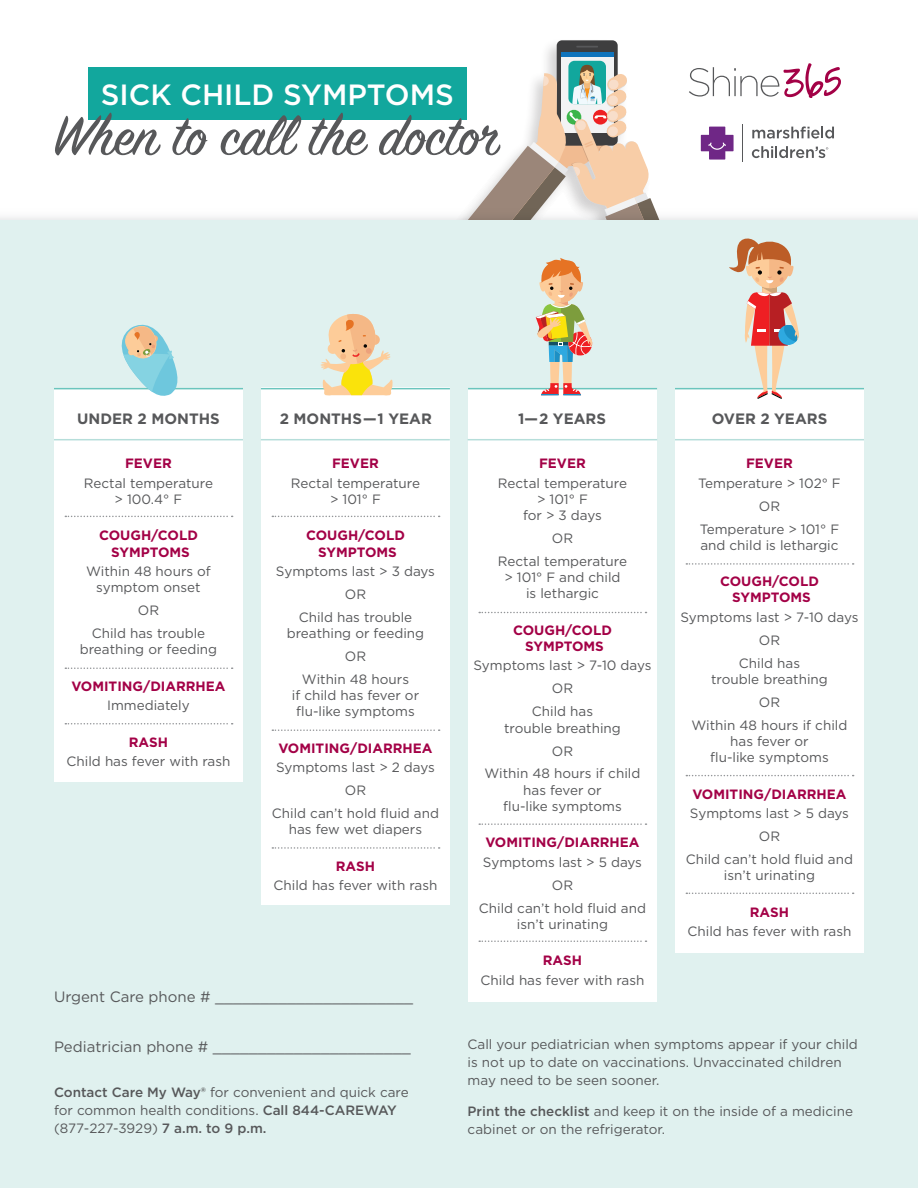
<style>
.page{position:relative;width:918px;height:1188px;background:#fff}
.page>*{position:absolute;margin:0;border:0;box-sizing:border-box;transform-origin:0 0}
.t1{font:62.85px "Sign Painter House Script";color:#57585a}
.t2{font:500 29.25px "Gotham";color:#fff}
.t3{font:15px "Gotham";color:#57585a}
.t4{font:700 15px "Gotham";color:#57585a}
.t5{font:13.5px/16.2px "Gotham";color:#57585a;text-align:center}
.t6{font:700 13.5px/16.2px "Gotham";color:#a30146;text-align:center}
.s1{font-weight:500}
</style>
<div class="page">
<div style="left:557px;top:40px;width:61px;height:106px;background:#3e3e3f;border-radius:5px"></div>
<div style="left:561px;top:57px;width:53px;height:76px;background:linear-gradient(to right,#f2f3f4,#f2f3f4)"></div>
<div style="left:561px;top:52px;width:53px;height:5px;background:#1074bc"></div>
<hr style="left:576px;top:46px;width:22px;height:2px;background:#57585a">
<svg style="left:466px;top:61px;width:182px;height:109px"></svg>
<img style="left:582px;top:96px;width:24px;height:23px">
<svg style="left:0;top:170px;width:918px;height:50px"></svg>
<div style="left:0;top:220px;width:918px;height:968px;background:#e0f1ef"></div>
<div style="left:88px;top:67px;width:378px;height:53px;background:#12a79d"></div>
<div style="left:54px;top:388px;width:189px;height:393px;background:#fff"></div>
<div style="left:675px;top:388px;width:189px;height:564px;background:#fff"></div>
<div style="left:468px;top:388px;width:189px;height:614px;background:#fff"></div>
<div style="left:261px;top:388px;width:189px;height:517px;background:#fff"></div>
<hr style="left:54px;top:439px;width:189px;height:1px;background:#b6deda">
<hr style="left:261px;top:439px;width:189px;height:1px;background:#b6deda">
<hr style="left:468px;top:439px;width:189px;height:1px;background:#b6deda">
<hr style="left:675px;top:439px;width:189px;height:1px;background:#b6deda">
<svg style="left:65px;top:516px;width:168px;height:1px"></svg>
<svg style="left:65px;top:668px;width:168px;height:1px"></svg>
<svg style="left:65px;top:723px;width:168px;height:2px"></svg>
<svg style="left:272px;top:516px;width:168px;height:1px"></svg>
<svg style="left:272px;top:729px;width:168px;height:2px"></svg>
<svg style="left:272px;top:847px;width:168px;height:2px"></svg>
<svg style="left:479px;top:612px;width:168px;height:1px"></svg>
<svg style="left:479px;top:823px;width:168px;height:2px"></svg>
<svg style="left:479px;top:941px;width:168px;height:1px"></svg>
<svg style="left:686px;top:563px;width:168px;height:2px"></svg>
<svg style="left:686px;top:775px;width:168px;height:1px"></svg>
<svg style="left:686px;top:893px;width:168px;height:1px"></svg>
<hr style="left:54px;top:388px;width:189px;height:1px;background:#6bc5bd">
<svg style="left:115px;top:324px;width:66px;height:72px"></svg>
<hr style="left:261px;top:388px;width:189px;height:1px;background:#6bc5bd">
<svg style="left:320px;top:314px;width:73px;height:82px"></svg>
<hr style="left:468px;top:388px;width:189px;height:1px;background:#6bc5bd">
<img style="left:536px;top:258px;width:58px;height:137px">
<hr style="left:675px;top:388px;width:189px;height:1px;background:#6bc5bd">
<svg style="left:726px;top:238px;width:74px;height:161px"></svg>
<svg style="left:689px;top:63px;width:152px;height:35px"></svg>
<svg style="left:752px;top:127px;width:82px;height:12px"></svg>
<hr style="left:742px;top:124px;width:1px;height:37px;background:#57585a">
<svg style="left:701px;top:127px;width:33px;height:33px"></svg>
<svg style="left:752px;top:146px;width:76px;height:12px"></svg>
<p class="t2" style="left:101px;top:76px;width:354px">SICK CHILD SYMPTOMS</p>
<p class="t1" style="left:52px;top:97px;width:450px">When to call the doctor</p>
<p class="t4" style="left:77px;top:409px;width:144px">UNDER 2 MONTHS</p>
<p class="t4" style="left:280px;top:409px;width:154px">2 MONTHS—1 YEAR</p>
<p class="t4" style="left:518px;top:409px;width:89px">1—2 YEARS</p>
<p class="t4" style="left:712px;top:409px;width:117px">OVER 2 YEARS</p>
<p class="t6" style="left:125px;top:455px;width:48px">FEVER</p>
<p class="t5" style="left:84px;top:475px;width:131px">Rectal temperature &gt; 100.4° F</p>
<p class="t6" style="left:99px;top:527px;width:100px">COUGH/COLD<br>SYMPTOMS</p>
<p class="t5" style="left:86px;top:563px;width:126px">Within 48 hours of symptom onset</p>
<p class="t5" style="left:138px;top:602px;width:23px">OR</p>
<p class="t5" style="left:80px;top:625px;width:139px">Child has trouble breathing or feeding</p>
<p class="t6" style="left:71px;top:678px;width:156px">VOMITING/DIARRHEA</p>
<p class="t5" style="left:107px;top:697px;width:84px">Immediately</p>
<p class="t6" style="left:129px;top:734px;width:41px">RASH</p>
<p class="t5" style="left:67px;top:753px;width:165px">Child has fever with rash</p>
<p class="t6" style="left:332px;top:455px;width:48px">FEVER</p>
<p class="t5" style="left:291px;top:475px;width:131px">Rectal temperature &gt; 101° F</p>
<p class="t6" style="left:306px;top:527px;width:100px">COUGH/COLD<br>SYMPTOMS</p>
<p class="t5" style="left:276px;top:563px;width:161px">Symptoms last &gt; 3 days</p>
<p class="t5" style="left:345px;top:586px;width:23px">OR</p>
<p class="t5" style="left:287px;top:609px;width:139px">Child has trouble breathing or feeding</p>
<p class="t5" style="left:345px;top:648px;width:23px">OR</p>
<p class="t5" style="left:292px;top:671px;width:129px">Within 48 hours<br>if child has fever or flu-like symptoms</p>
<p class="t6" style="left:278px;top:740px;width:156px">VOMITING/DIARRHEA</p>
<p class="t5" style="left:276px;top:759px;width:160px">Symptoms last &gt; 2 days</p>
<p class="t5" style="left:345px;top:782px;width:23px">OR</p>
<p class="t5" style="left:272px;top:805px;width:169px">Child can’t hold fluid and has few wet diapers</p>
<p class="t6" style="left:336px;top:858px;width:41px">RASH</p>
<p class="t5" style="left:274px;top:877px;width:165px">Child has fever with rash</p>
<p class="t6" style="left:539px;top:455px;width:48px">FEVER</p>
<p class="t5" style="left:498px;top:475px;width:131px">Rectal temperature &gt; 101° F<br>for &gt; 3 days</p>
<p class="t5" style="left:552px;top:530px;width:23px">OR</p>
<p class="t5" style="left:498px;top:553px;width:131px">Rectal temperature &gt; 101° F and child is lethargic</p>
<p class="t6" style="left:513px;top:622px;width:100px">COUGH/COLD<br>SYMPTOMS</p>
<p class="t5" style="left:474px;top:657px;width:179px">Symptoms last &gt; 7-10 days</p>
<p class="t5" style="left:552px;top:680px;width:23px">OR</p>
<p class="t5" style="left:504px;top:703px;width:118px">Child has<br>trouble breathing</p>
<p class="t5" style="left:552px;top:742px;width:23px">OR</p>
<p class="t5" style="left:485px;top:765px;width:157px">Within 48 hours if child has fever or<br>flu-like symptoms</p>
<p class="t6" style="left:485px;top:834px;width:156px">VOMITING/DIARRHEA</p>
<p class="t5" style="left:483px;top:854px;width:161px">Symptoms last &gt; 5 days</p>
<p class="t5" style="left:552px;top:877px;width:23px">OR</p>
<p class="t5" style="left:479px;top:899px;width:169px">Child can’t hold fluid and isn’t urinating</p>
<p class="t6" style="left:543px;top:952px;width:41px">RASH</p>
<p class="t5" style="left:481px;top:972px;width:165px">Child has fever with rash</p>
<p class="t6" style="left:746px;top:455px;width:48px">FEVER</p>
<p class="t5" style="left:698px;top:475px;width:144px">Temperature &gt; 102° F</p>
<p class="t5" style="left:759px;top:497px;width:23px">OR</p>
<p class="t5" style="left:700px;top:520px;width:141px;text-align:left">Temperature &gt; 101° F and child is lethargic</p>
<p class="t6" style="left:720px;top:573px;width:100px">COUGH/COLD<br>SYMPTOMS</p>
<p class="t5" style="left:681px;top:609px;width:179px">Symptoms last &gt; 7-10 days</p>
<p class="t5" style="left:759px;top:632px;width:23px">OR</p>
<p class="t5" style="left:711px;top:655px;width:118px">Child has<br>trouble breathing</p>
<p class="t5" style="left:759px;top:694px;width:23px">OR</p>
<p class="t5" style="left:692px;top:717px;width:157px">Within 48 hours if child has fever or<br>flu-like symptoms</p>
<p class="t6" style="left:692px;top:786px;width:156px">VOMITING/DIARRHEA</p>
<p class="t5" style="left:690px;top:805px;width:161px">Symptoms last &gt; 5 days</p>
<p class="t5" style="left:759px;top:828px;width:23px">OR</p>
<p class="t5" style="left:686px;top:851px;width:169px">Child can’t hold fluid and isn’t urinating</p>
<p class="t6" style="left:750px;top:904px;width:41px">RASH</p>
<p class="t5" style="left:688px;top:923px;width:165px">Child has fever with rash</p>
<p class="t3" style="left:54px;top:987px;width:361px">Urgent Care phone # ______________________</p>
<p class="t3" style="left:54px;top:1037px;width:358px">Pediatrician phone # ______________________</p>
<p class="t5" style="left:54px;top:1082px;width:356px;line-height:18px;text-align:left"><span class="s1">Contact Care My Way®</span> for convenient and quick care for common health conditions. <span class="s1">Call 844-CAREWAY </span>(877-227-3929) <span class="s1">7 a.m. to 9 p.m.</span></p>
<p class="t5" style="left:468px;top:1034px;width:392px;line-height:18px;text-align:left">Call your pediatrician when symptoms appear if your child is not up to date on vaccinations. Unvaccinated children may need to be seen sooner.</p>
<p class="t5" style="left:468px;top:1102px;width:387px;line-height:18px;text-align:left"><span class="s1">Print the checklist</span> and keep it on the inside of a medicine cabinet or on the refrigerator.</p>
</div>
